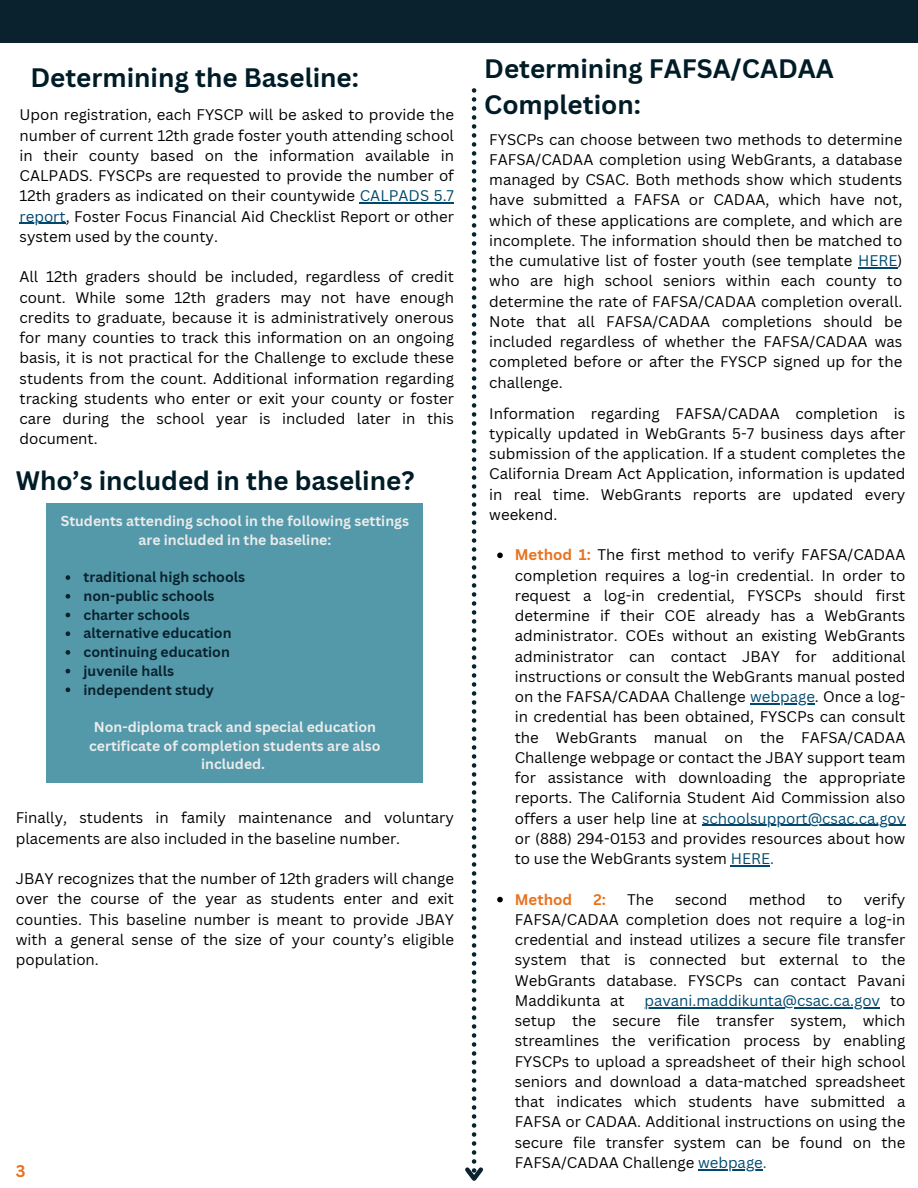
<style>
.page{position:relative;width:918px;height:1188px;background:#fff}
.page>*{position:absolute;margin:0;border:0;box-sizing:border-box;transform-origin:0 0}
.t1{font:700 25.95px/36px "Canva Sans";color:#001c27}
.t2{font:700 16.5px "Canva Sans";color:#e7731f}
.t3{font:15px/20.2px "Canva Sans";color:#000;text-align:justify}
.t4{font:700 15px "Canva Sans";color:#e7731f}
.t5{font:700 14.1px/18.8px "Canva Sans";color:#ebebeb;text-align:center}
.t6{font:700 14.1px/18.8px "Canva Sans";color:#09222d}
.s1{color:#00496e}
.s2{font-weight:700;color:#e7731f}
</style>
<div class="page">
<div style="left:0;top:0;width:918px;height:42px;background:#09222d"></div>
<svg style="left:465px;top:88px;width:18px;height:1093px"></svg>
<hr style="left:360px;top:203px;width:94px;height:1px;background:#00496e">
<hr style="left:20px;top:223px;width:46px;height:1px;background:#00496e">
<div style="left:47px;top:503px;width:376px;height:280px;background:#5399aa"></div>
<svg style="left:66px;top:575px;width:4px;height:5px"></svg>
<svg style="left:66px;top:594px;width:4px;height:5px"></svg>
<svg style="left:66px;top:613px;width:4px;height:4px"></svg>
<svg style="left:66px;top:631px;width:4px;height:5px"></svg>
<svg style="left:66px;top:650px;width:4px;height:5px"></svg>
<svg style="left:66px;top:669px;width:4px;height:4px"></svg>
<svg style="left:66px;top:687px;width:4px;height:5px"></svg>
<hr style="left:858px;top:267px;width:40px;height:1px;background:#00496e">
<svg style="left:497px;top:553px;width:6px;height:5px"></svg>
<hr style="left:750px;top:703px;width:65px;height:1px;background:#00496e">
<hr style="left:702px;top:825px;width:203px;height:1px;background:#00496e">
<hr style="left:731px;top:865px;width:39px;height:1px;background:#00496e">
<svg style="left:497px;top:897px;width:6px;height:5px"></svg>
<hr style="left:644px;top:1007px;width:236px;height:1px;background:#00496e">
<hr style="left:698px;top:1169px;width:65px;height:1px;background:#00496e">
<h1 class="t1" style="left:30px;top:60px;width:330px">Determining the Baseline:</h1>
<p class="t3" style="left:20px;top:105px;width:436px">Upon registration, each FYSCP will be asked to provide the number of current 12th grade foster youth attending school in their county based on the information available in CALPADS. FYSCPs are requested to provide the number of 12th graders as indicated on their countywide <span class="s1">CALPADS 5.7 report</span>, Foster Focus Financial Aid Checklist Report or other system used by the county.</p>
<p class="t3" style="left:20px;top:267px;width:436px">All 12th graders should be included, regardless of credit count. While some 12th graders may not have enough credits to graduate, because it is administratively onerous for many counties to track this information on an ongoing basis, it is not practical for the Challenge to exclude these students from the count. Additional information regarding tracking students who enter or exit your county or foster care during the school year is included later in this document.</p>
<h1 class="t1" style="left:16px;top:463px;width:400px">Who’s included in the baseline?</h1>
<p class="t5" style="left:61px;top:512px;width:350px">Students attending school in the following settings are included in the baseline:</p>
<p class="t6" style="left:84px;top:568px;width:163px">traditional high schools non-public schools charter schools alternative education continuing education juvenile halls independent study</p>
<p class="t5" style="left:89px;top:718px;width:293px">Non-diploma track and special education certificate of completion students are also included.</p>
<p class="t3" style="left:16px;top:808px;width:440px">Finally, students in family maintenance and voluntary placements are also included in the baseline number.</p>
<p class="t3" style="left:16px;top:869px;width:440px">JBAY recognizes that the number of 12th graders will change over the course of the year as students enter and exit counties. This baseline number is meant to provide JBAY with a general sense of the size of your county’s eligible population.</p>
<p class="t2" style="left:16px;top:1161px;width:11px">3</p>
<h1 class="t1" style="left:484px;top:51px;width:351px">Determining FAFSA/CADAA<br>Completion:</h1>
<p class="t3" style="left:489px;top:129px;width:415px">FYSCPs can choose between two methods to determine FAFSA/CADAA completion using WebGrants, a database managed by CSAC. Both methods show which students have submitted a FAFSA or CADAA, which have not, which of these applications are complete, and which are incomplete. The information should then be matched to the cumulative list of foster youth (see template <span class="s1">HERE</span>) who are high school seniors within each county to determine the rate of FAFSA/CADAA completion overall.<br>Note that all FAFSA/CADAA completions should be included regardless of whether the FAFSA/CADAA was completed before or after the FYSCP signed up for the challenge.</p>
<p class="t3" style="left:489px;top:403px;width:418px">Information regarding FAFSA/CADAA completion is typically updated in WebGrants 5-7 business days after submission of the application. If a student completes the California Dream Act Application, information is updated in real time. WebGrants reports are updated every weekend.</p>
<p class="t3" style="left:515px;top:545px;width:392px"><span class="s2">Method 1:</span> The first method to verify FAFSA/CADAA completion requires a log-in credential. In order to request a log-in credential, FYSCPs should first determine if their COE already has a WebGrants administrator. COEs without an existing WebGrants administrator can contact JBAY for additional instructions or consult the WebGrants manual posted on the FAFSA/CADAA Challenge <span class="s1">webpage</span>. Once a log&shy;in credential has been obtained, FYSCPs can consult the WebGrants manual on the FAFSA/CADAA Challenge webpage or contact the JBAY support team for assistance with downloading the appropriate reports. The California Student Aid Commission also offers a user help line at <span class="s1">schoolsupport@csac.ca.gov </span>or (888) 294-0153 and provides resources about how to use the WebGrants system <span class="s1">HERE.</span></p>
<p class="t4" style="left:515px;top:890px;width:59px">Method</p>
<p class="t4" style="left:593px;top:890px;width:14px">2:</p>
<p class="t3" style="left:627px;top:889px;width:28px">The</p>
<p class="t3" style="left:675px;top:889px;width:54px">second</p>
<p class="t3" style="left:749px;top:889px;width:58px">method</p>
<p class="t3" style="left:827px;top:889px;width:17px">to</p>
<p class="t3" style="left:515px;top:889px;width:392px;text-indent:349px">verify FAFSA/CADAA completion does not require a log-in credential and instead utilizes a secure file transfer system that is connected but external to the WebGrants database. FYSCPs can contact Pavani Maddikunta at</p>
<p class="t3" style="left:515px;top:990px;width:392px;text-indent:130px"><span class="s1">pavani.maddikunta@csac.ca.gov</span> to setup the secure file transfer system, which streamlines the verification process by enabling FYSCPs to upload a spreadsheet of their high school seniors and download a data-matched spreadsheet that indicates which students have submitted a FAFSA or CADAA. Additional instructions on using the secure file transfer system can be found on the FAFSA/CADAA Challenge <span class="s1">webpage.</span></p>
</div>
